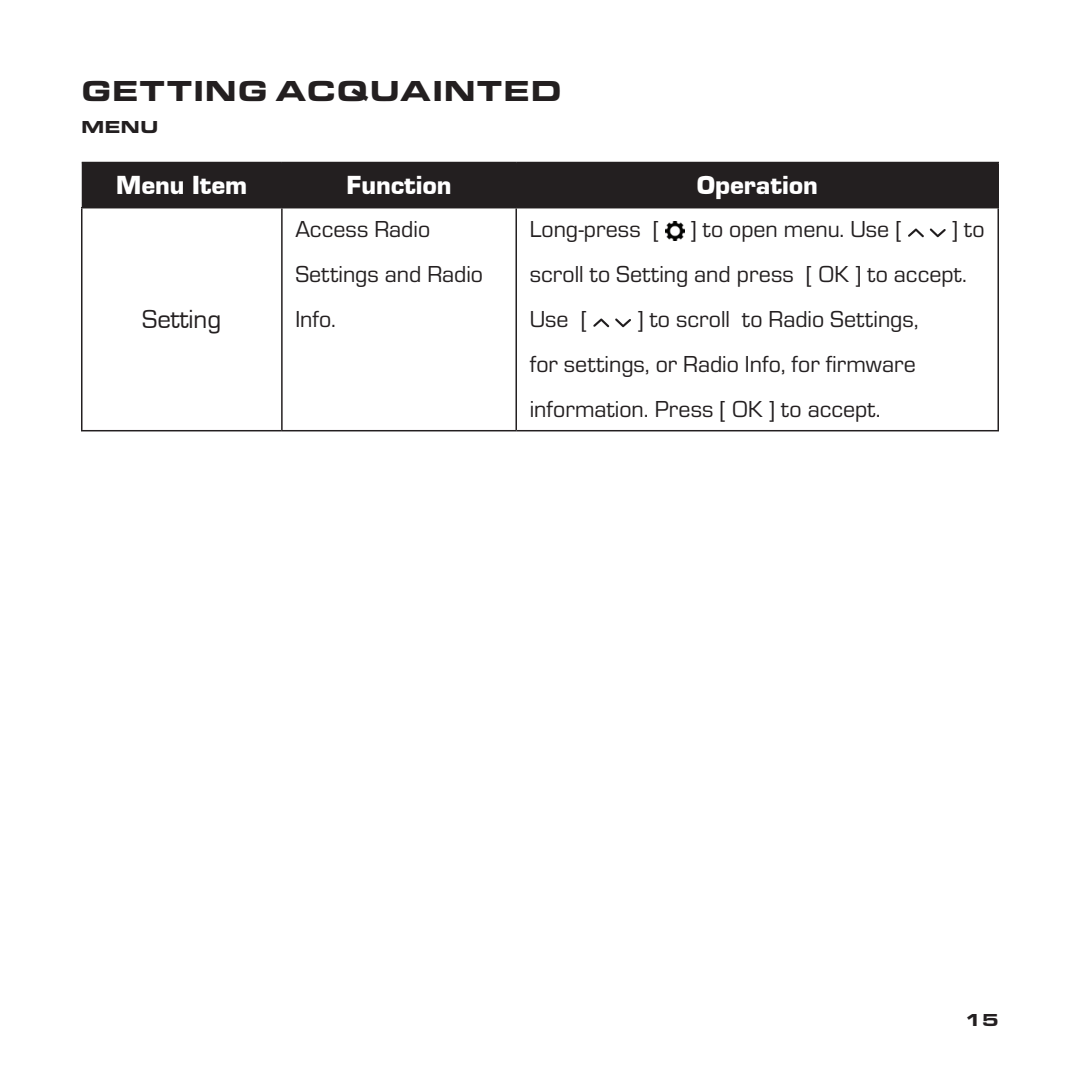
<style>
.page{position:relative;width:1080px;height:1080px;background:#fff}
.page>*{position:absolute;margin:0;border:0;box-sizing:border-box;transform-origin:0 0}
.t1{font:900 30px "Eurostile Ext";letter-spacing:.015em;color:#231f20}
.t2{font:900 27px "Eurostile";color:#fff}
.t3{font:27px "Eurostile";color:#231f20}
.t4{font:24px/45px "Eurostile";color:#231f20}
.t5{font:900 18px "Eurostile Ext";color:#231f20}
</style>
<div class="page">
<div style="left:82px;top:163px;width:916px;height:44px;background:#231f20"></div>
<hr style="left:81px;top:207px;width:201px;height:1px;background:#231f20">
<hr style="left:81px;top:208px;width:1px;height:222px;background:#231f20">
<hr style="left:282px;top:207px;width:234px;height:1px;background:#231f20">
<hr style="left:281px;top:208px;width:2px;height:222px;background:#231f20">
<hr style="left:516px;top:207px;width:483px;height:1px;background:#231f20">
<hr style="left:515px;top:208px;width:2px;height:222px;background:#231f20">
<hr style="left:998px;top:208px;width:1px;height:222px;background:#231f20">
<hr style="left:81px;top:430px;width:201px;height:1px;background:#231f20">
<hr style="left:282px;top:430px;width:234px;height:1px;background:#231f20">
<hr style="left:516px;top:430px;width:483px;height:1px;background:#231f20">
<hr style="left:82px;top:162px;width:200px;height:1px;background:#231f20">
<hr style="left:282px;top:162px;width:234px;height:1px;background:#231f20">
<hr style="left:516px;top:162px;width:483px;height:1px;background:#231f20">
<hr style="left:515px;top:163px;width:2px;height:44px;background:#231f20">
<hr style="left:998px;top:163px;width:1px;height:44px;background:#231f20">
<img style="left:665px;top:222px;width:19px;height:18px">
<svg style="left:908px;top:228px;width:16px;height:9px"></svg>
<svg style="left:930px;top:229px;width:16px;height:8px"></svg>
<svg style="left:593px;top:318px;width:16px;height:9px"></svg>
<svg style="left:615px;top:319px;width:16px;height:8px"></svg>
<p class="t1" style="left:81px;top:68px;width:483px">GETTING ACQUAINTED</p>
<p class="t5" style="left:81px;top:114px;width:79px">MENU</p>
<p class="t2" style="left:116px;top:171px;width:133px">Menu Item</p>
<p class="t2" style="left:347px;top:171px;width:106px">Function</p>
<p class="t2" style="left:697px;top:171px;width:123px">Operation</p>
<p class="t3" style="left:142px;top:305px;width:81px">Setting</p>
<p class="t4" style="left:295px;top:206px;width:189px">Access Radio<br>Settings and Radio<br>Info.</p>
<p class="t4" style="left:530px;top:206px;width:131px">Long-press [</p>
<p class="t4" style="left:690px;top:206px;width:213px">] to open menu. Use [</p>
<p class="t4" style="left:530px;top:206px;width:456px;text-indent:422px">] to scroll to Setting and press [ OK ] to accept.<br>Use [</p>
<p class="t4" style="left:530px;top:296px;width:390px;text-align:justify;text-indent:107px">] to scroll to Radio Settings, for settings, or Radio Info, for firmware information. Press [ OK ] to accept.</p>
<p class="t5" style="left:965px;top:1006px;width:36px">15</p>
</div>
